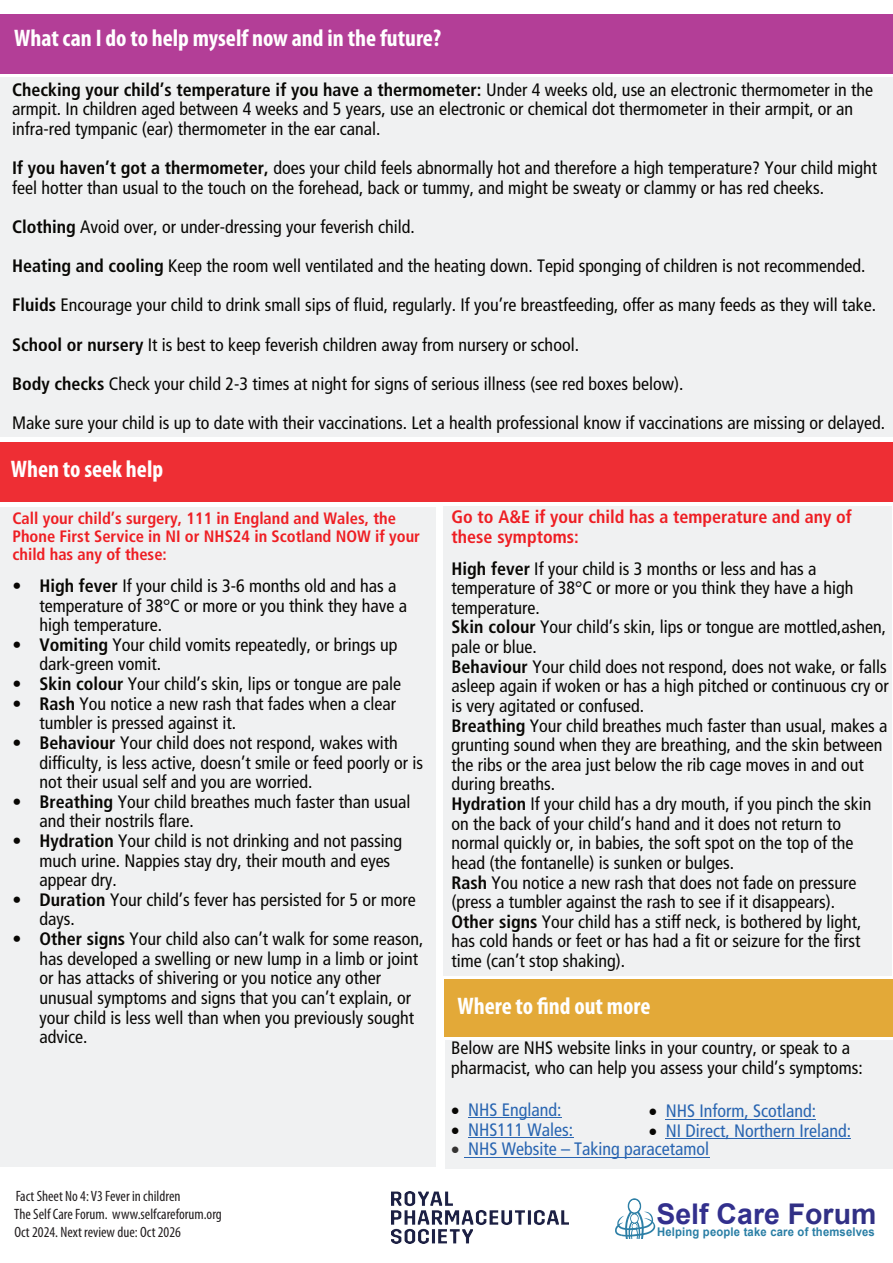
<style>
.page{position:relative;width:893px;height:1263px;background:#fff}
.page>*{position:absolute;margin:0;border:0;box-sizing:border-box;transform-origin:0 0}
.t1{font:700 28.5px "Arial";color:#313085}
.t2{font:700 condensed 24px "Myriad Pro";color:#fff}
.t3{font:18px/19.6px "Frutiger LT 57 Cn";color:#080704}
.t4{font:18px "Frutiger LT 67 Bd Cn";color:#080704}
.t5{font:18px/19.6px "Frutiger LT 57 Cn";color:#2965b1}
.t6{font:18px/19.6px "Frutiger LT 67 Bd Cn";color:#ee1e23}
.t7{font:16.5px/18px "Frutiger LT 67 Bd Cn";color:#ee1e23}
.t8{font:condensed 15px/18.1px "Myriad Pro";color:#231f20}
.t9{font:700 12px "Arial";letter-spacing:.015em;color:#297ea5;scale:.94 1}
.s1{font-family:"Frutiger LT 57 Cn"}
.s2{font-family:"Frutiger LT 67 Bd Cn"}
.s3{color:#33308d}
.s4{color:#32308d}
</style>
<div class="page">
<div style="left:0;top:507px;width:436px;height:659px;background:#f0f1f2"></div>
<div style="left:445px;top:1041px;width:448px;height:128px;background:#f0f1f2"></div>
<div style="left:0;top:77px;width:893px;height:360px;background:#f0f1f2"></div>
<div style="left:443px;top:506px;width:448px;height:469px;background:#f0f1f2"></div>
<div style="left:0;top:442px;width:893px;height:59px;background:#ee2e34"></div>
<div style="left:0;top:14px;width:893px;height:60px;background:#b33e97"></div>
<div style="left:444px;top:979px;width:449px;height:58px;background:#e3a938"></div>
<hr style="left:666px;top:1119px;width:150px;height:1px;background:#2965b1">
<hr style="left:666px;top:1138px;width:185px;height:1px;background:#2965b1">
<hr style="left:468px;top:1117px;width:93px;height:1px;background:#2965b1">
<hr style="left:468px;top:1137px;width:105px;height:1px;background:#2965b1">
<hr style="left:464px;top:1156px;width:245px;height:1px;background:#2965b1">
<svg style="left:615px;top:1198px;width:40px;height:41px"></svg>
<img style="left:391px;top:1191px;width:177px;height:53px">
<h2 class="t2" style="left:14px;top:28px;width:428px">What can I do to help myself now and in the future?</h2>
<p class="t4" style="left:12px;top:81px;width:863px">Checking your child’s temperature if you have a thermometer: <span class="s1">Under 4 weeks old, use an electronic thermometer in the</span></p>
<p class="t3" style="left:12px;top:100px;width:843px">armpit. In children aged between 4 weeks and 5 years, use an electronic or chemical dot thermometer in their armpit, or an infra-red tympanic (ear) thermometer in the ear canal.</p>
<p class="t3" style="left:12px;top:159px;width:866px"><span class="s2">If you haven’t got a thermometer,</span> does your child feels abnormally hot and therefore a high temperature? Your child might feel hotter than usual to the touch on the forehead, back or tummy, and might be sweaty or clammy or has red cheeks.</p>
<p class="t3" style="left:12px;top:208px;width:874px;line-height:39.3px"><span class="s2">Clothing</span> Avoid over, or under-dressing your feverish child.<br><span class="s2">Heating and cooling</span> Keep the room well ventilated and the heating down. Tepid sponging of children is not recommended.<br><span class="s2">Fluids</span> Encourage your child to drink small sips of fluid, regularly. If you’re breastfeeding, offer as many feeds as they will take.<br><span class="s2">School or nursery</span> It is best to keep feverish children away from nursery or school.<br><span class="s2">Body checks</span> Check your child 2-3 times at night for signs of serious illness (see red boxes below).<br>Make sure your child is up to date with their vaccinations. Let a health professional know if vaccinations are missing or delayed.</p>
<h2 class="t2" style="left:11px;top:459px;width:154px">When to seek help</h2>
<p class="t7" style="left:12px;top:510px;width:409px">Call your child’s surgery, 111 in England and Wales, the<br>Phone First Service in NI or NHS24 in Scotland NOW if your child has any of these:</p>
<p class="t3" style="left:39px;top:577px;width:369px;text-indent:-27px"><span class="s2">• High fever</span> If your child is 3-6 months old and has a temperature of 38°C or more or you think they have a high temperature.</p>
<p class="t3" style="left:39px;top:635px;width:359px;text-indent:-27px"><span class="s2">• Vomiting</span> Your child vomits repeatedly, or brings up dark-green vomit.</p>
<p class="t3" style="left:12px;top:675px;width:390px"><span class="s2">• Skin colour</span> Your child’s skin, lips or tongue are pale</p>
<p class="t3" style="left:39px;top:694px;width:358px;text-indent:-27px"><span class="s2">• Rash</span> You notice a new rash that fades when a clear tumbler is pressed against it.</p>
<p class="t3" style="left:39px;top:734px;width:385px;text-indent:-27px"><span class="s2">• Behaviour</span> Your child does not respond, wakes with difficulty, is less active, doesn’t smile or feed poorly or is not their usual self and you are worried.</p>
<p class="t3" style="left:39px;top:792px;width:372px;text-indent:-27px"><span class="s2">• Breathing</span> Your child breathes much faster than usual and their nostrils flare.</p>
<p class="t3" style="left:39px;top:832px;width:364px;text-indent:-27px"><span class="s2">• Hydration</span> Your child is not drinking and not passing much urine. Nappies stay dry, their mouth and eyes appear dry.</p>
<p class="t3" style="left:39px;top:891px;width:378px;text-indent:-27px"><span class="s2">• Duration</span> Your child’s fever has persisted for 5 or more days.</p>
<p class="t3" style="left:39px;top:930px;width:385px;text-indent:-27px"><span class="s2">• Other signs</span> Your child also can’t walk for some reason, has developed a swelling or new lump in a limb or joint or has attacks of shivering or you notice any other unusual symptoms and signs that you can’t explain, or your child is less well than when you previously sought advice.</p>
<p class="t8" style="left:14px;top:1188px;width:209px">Fact Sheet No 4: V3 Fever in children<br>The Self Care Forum. www.selfcareforum.org<br>Oct 2024. Next review due: Oct 2026</p>
<p class="t6" style="left:452px;top:508px;width:402px">Go to A&amp;E if your child has a temperature and any of these symptoms:</p>
<p class="t3" style="left:452px;top:559px;width:439px"><span class="s2">High fever</span> If your child is 3 months or less and has a temperature of 38°C or more or you think they have a high temperature.<br><span class="s2">Skin colour</span> Your child’s skin, lips or tongue are mottled,ashen, pale or blue.<br><span class="s2">Behaviour</span> Your child does not respond, does not wake, or falls asleep again if woken or has a high pitched or continuous cry or is very agitated or confused.<br><span class="s2">Breathing</span> Your child breathes much faster than usual, makes a grunting sound when they are breathing, and the skin between the ribs or the area just below the rib cage moves in and out during breaths.<br><span class="s2">Hydration</span> If your child has a dry mouth, if you pinch the skin on the back of your child’s hand and it does not return to normal quickly or, in babies, the soft spot on the top of the head (the fontanelle) is sunken or bulges.<br><span class="s2">Rash</span> You notice a new rash that does not fade on pressure (press a tumbler against the rash to see if it disappears).<br><span class="s2">Other signs</span> Your child has a stiff neck, is bothered by light, has cold hands or feet or has had a fit or seizure for the first time (can’t stop shaking).</p>
<h2 class="t2" style="left:457px;top:996px;width:195px">Where to find out more</h2>
<p class="t3" style="left:451px;top:1039px;width:413px">Below are NHS website links in your country, or speak to a pharmacist, who can help you assess your child’s symptoms:</p>
<p class="t5" style="left:468px;top:1101px;width:243px">NHS England:<br>NHS111 Wales:<br>NHS Website – Taking paracetamol</p>
<p class="t5" style="left:666px;top:1102px;width:187px">NHS Inform, Scotland:<br>NI Direct, Northern Ireland:</p>
<h1 class="t1" style="left:656px;top:1203px;width:221px"><span class="s3">Self</span> <span class="s4">Care</span> Forum</h1>
<p class="t9" style="left:657px;top:1227px;width:233px">Helping people take care of themselves</p>
</div>
